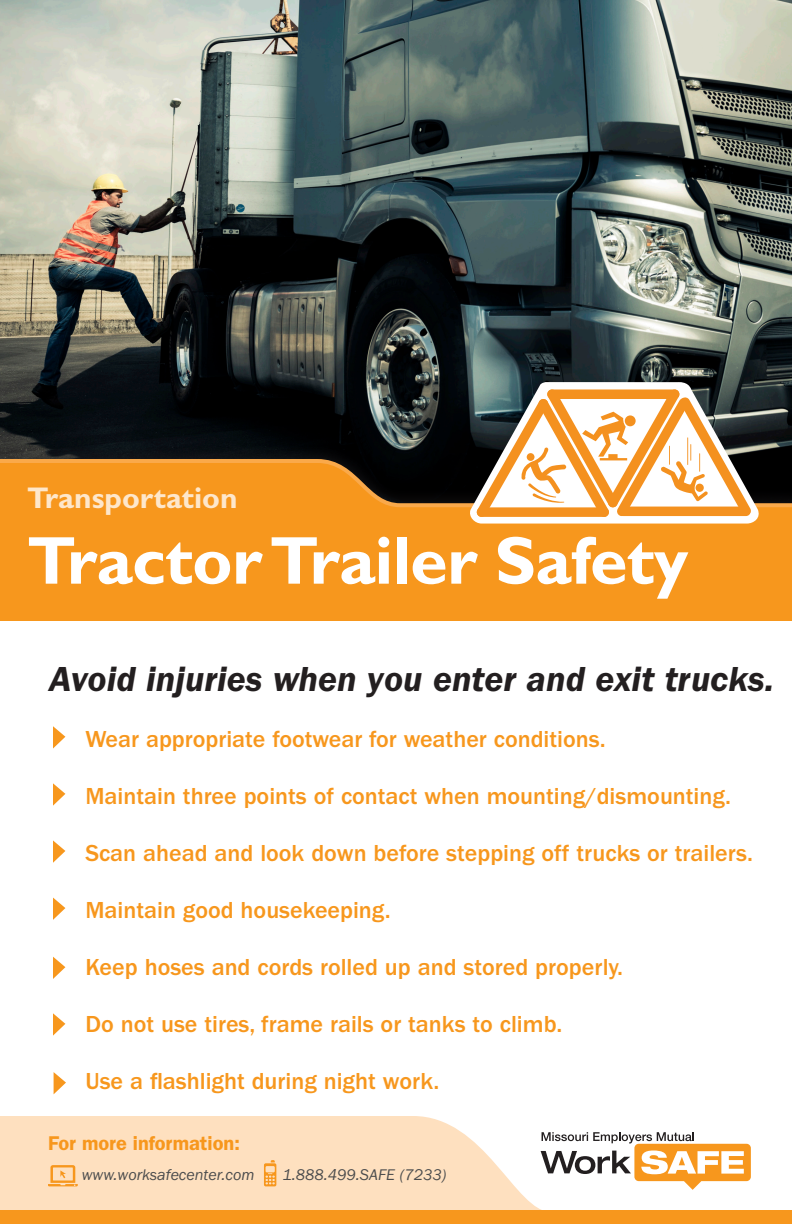
<style>
.page{position:relative;width:792px;height:1224px;background:#fff}
.page>*{position:absolute;margin:0;border:0;box-sizing:border-box;transform-origin:0 0}
.t1{font:700 68px "Gill Sans Std";letter-spacing:-.01em;color:#fff}
.t2{font:italic 600 36px "ITC Franklin Gothic Std";color:#231f20}
.t3{font:700 30px "Gill Sans Std";color:#fee7cb}
.t4{font:500 24px "ITC Franklin Gothic Std";color:#f7971d}
.t5{font:600 20px "ITC Franklin Gothic Std";color:#f7971d}
.t6{font:italic 16px "ITC Franklin Gothic Std";color:#4b4c4d}
</style>
<div class="page">
<img style="left:0;top:0;width:792px;height:444px">
<div style="left:0;top:444px;width:792px;height:262px;background:#231f20;opacity:.75"></div>
<svg style="left:0;top:457px;width:792px;height:164px;background:#e78d1c"></svg>
<div style="left:0;top:621px;width:792px;height:603px;background:#fff"></div>
<svg style="left:53px;top:726px;width:12px;height:23px"></svg>
<svg style="left:53px;top:783px;width:12px;height:23px"></svg>
<svg style="left:53px;top:840px;width:12px;height:23px"></svg>
<svg style="left:53px;top:898px;width:12px;height:22px"></svg>
<svg style="left:53px;top:957px;width:12px;height:22px"></svg>
<svg style="left:0;top:1116px;width:542px;height:94px;background:#fee2c4"></svg>
<div style="left:0;top:1210px;width:792px;height:14px;background:#f7971d"></div>
<svg style="left:541px;top:1132px;width:210px;height:58px"></svg>
<svg style="left:48px;top:1165px;width:30px;height:21px"></svg>
<svg style="left:264px;top:1160px;width:12px;height:26px"></svg>
<svg style="left:53px;top:1013px;width:12px;height:23px"></svg>
<svg style="left:54px;top:1072px;width:12px;height:22px"></svg>
<svg style="left:468px;top:381px;width:294px;height:143px"></svg>
<svg style="left:476px;top:389px;width:275px;height:128px"></svg>
<p class="t3" style="left:27px;top:480px;width:212px">Transportation</p>
<p class="t1" style="left:27px;top:521px;width:663px">Tractor Trailer Safety</p>
<p class="t2" style="left:49px;top:659px;width:727px">Avoid injuries when you enter and exit trucks.</p>
<p class="t4" style="left:85px;top:725px;width:522px">Wear appropriate footwear for weather conditions.</p>
<p class="t4" style="left:85px;top:782px;width:647px">Maintain three points of contact when mounting/dismounting.</p>
<p class="t4" style="left:85px;top:839px;width:669px">Scan ahead and look down before stepping off trucks or trailers.</p>
<p class="t4" style="left:85px;top:896px;width:307px">Maintain good housekeeping.</p>
<p class="t4" style="left:85px;top:953px;width:539px">Keep hoses and cords rolled up and stored properly.</p>
<p class="t4" style="left:85px;top:1010px;width:479px">Do not use tires, frame rails or tanks to climb.</p>
<p class="t4" style="left:85px;top:1067px;width:355px">Use a flashlight during night work.</p>
<p class="t5" style="left:48px;top:1131px;width:194px">For more information:</p>
<p class="t6" style="left:82px;top:1166px;width:174px">www.worksafecenter.com</p>
<p class="t6" style="left:282px;top:1166px;width:166px">1.888.499.SAFE (7233)</p>
</div>
